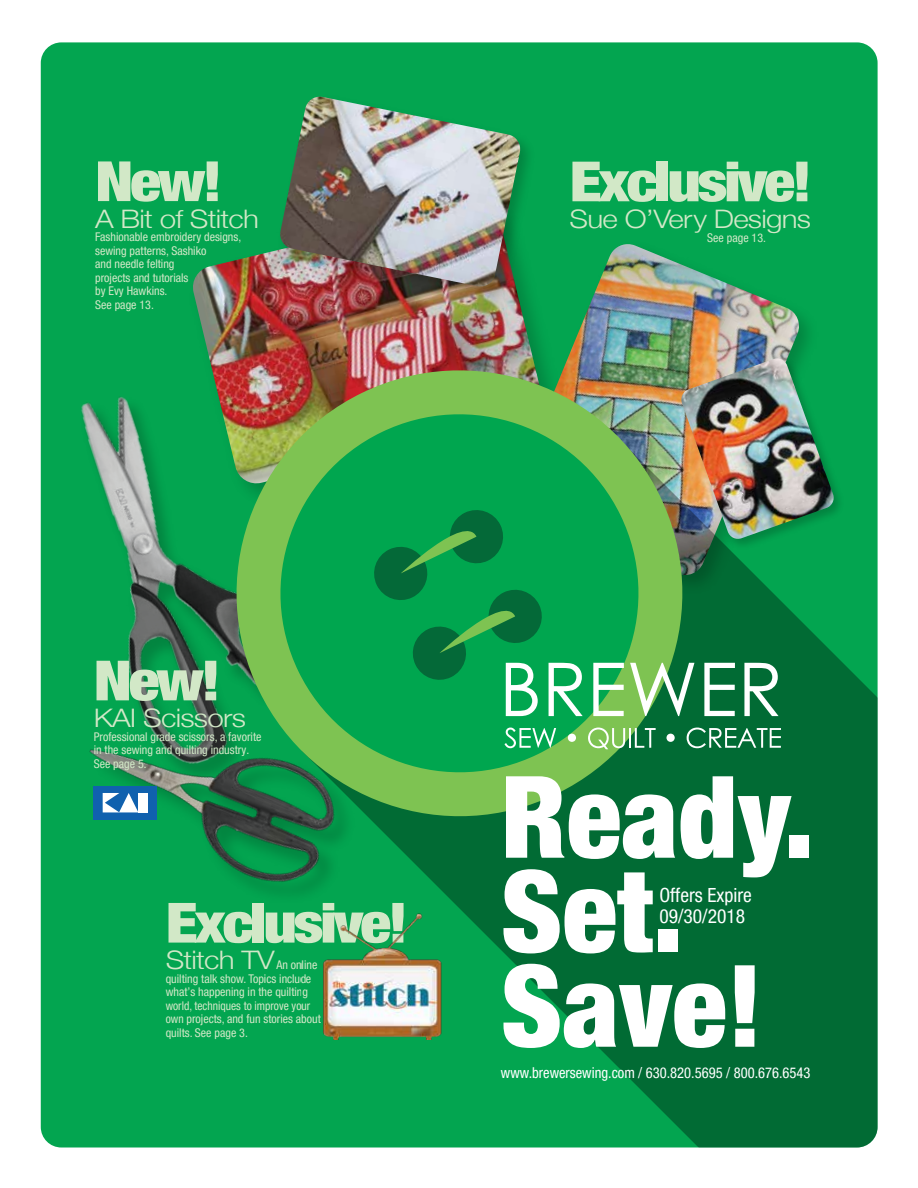
<style>
.page{position:relative;width:918px;height:1188px;background:#fff}
.page>*{position:absolute;margin:0;border:0;box-sizing:border-box;transform-origin:0 0}
.t1{font:900 condensed 114px/94.5px "Helvetica Neue";color:#fff}
.t2{font:900 condensed 55.5px "Helvetica Neue";letter-spacing:-.05em;color:#d2e8c7;scale:1.16 1}
.t3{font:300 25.5px "Helvetica Neue";letter-spacing:-.025em;color:#d2e8c7;scale:1.16 1}
.t4{font:condensed 19.5px/21px "Helvetica Neue LT Pro";color:#fff}
.t5{font:condensed 15px "Helvetica Neue LT Pro";color:#fff}
.t6{font:condensed 12px/13.5px "Helvetica Neue LT Pro";color:#d2e8c7}
.s1{font-family:"Helvetica Neue";font-weight:300}
.s2{font-family:"Helvetica Neue LT Pro";font-weight:400;font-stretch:condensed;font-size:12px}
</style>
<div class="page">
<div style="left:41px;top:42px;width:837px;height:1106px;background:#03a550;border-radius:21px"></div>
<img style="left:40px;top:342px;width:165px;height:459px">
<img style="left:62px;top:342px;width:143px;height:247px">
<img style="left:191px;top:271px;width:14px;height:215px">
<img style="left:201px;top:42px;width:368px;height:309px">
<img style="left:279px;top:97px;width:243px;height:191px">
<img style="left:466px;top:200px;width:412px;height:236px">
<img style="left:513px;top:244px;width:289px;height:103px">
<img style="left:714px;top:347px;width:147px;height:89px">
<img style="left:714px;top:358px;width:121px;height:78px">
<img style="left:56px;top:666px;width:246px;height:229px">
<div style="left:93px;top:786px;width:64px;height:34px;background:#1061ae"></div>
<svg style="left:103px;top:793px;width:35px;height:19px"></svg>
<div style="left:138px;top:793px;width:10px;height:19px;background:#fff"></div>
<svg style="left:302px;top:436px;width:576px;height:711px;fill:#016b34"></svg>
<img style="left:205px;top:339px;width:509px;height:509px">
<svg style="left:255px;top:389px;width:409px;height:408px"></svg>
<svg style="left:504px;top:728px;width:52px;height:20px"></svg>
<svg style="left:568px;top:734px;width:8px;height:8px"></svg>
<svg style="left:588px;top:728px;width:37px;height:21px"></svg>
<hr style="left:629px;top:728px;width:2px;height:20px;background:#fff">
<svg style="left:635px;top:728px;width:21px;height:20px"></svg>
<svg style="left:666px;top:734px;width:9px;height:8px"></svg>
<svg style="left:687px;top:728px;width:94px;height:20px;background:#49946d"></svg>
<svg style="left:370px;top:506px;width:213px;height:210px"></svg>
<svg style="left:593px;top:663px;width:31px;height:53px"></svg>
<svg style="left:630px;top:663px;width:64px;height:53px;background:#6fb077"></svg>
<svg style="left:704px;top:663px;width:31px;height:53px;background:#68a786"></svg>
<svg style="left:744px;top:663px;width:35px;height:53px;background:#6ba989"></svg>
<h2 class="t2" style="left:95px;top:136px;width:111px">New!</h2>
<h3 class="t3" style="left:95px;top:198px;width:143px">A Bit of Stitch</h3>
<p class="t6" style="left:95px;top:230px;width:148px">Fashionable embroidery designs, sewing patterns, Sashiko<br>and needle felting<br>projects and tutorials<br>by Evy Hawkins.<br>See page 13.</p>
<h2 class="t2" style="left:570px;top:136px;width:210px">Exclusive!</h2>
<h3 class="t3" style="left:570px;top:198px;width:210px">Sue O’Very Designs</h3>
<p class="t6" style="left:707px;top:230px;width:60px">See page 13.</p>
<h2 class="t2" style="left:94px;top:635px;width:111px">New!</h2>
<h3 class="t3" style="left:94px;top:698px;width:133px">KAI Scissors</h3>
<p class="t6" style="left:94px;top:730px;width:169px">Professional grade scissors, a favorite in the sewing and quilting industry.<br>See page 5<span class="s1">.</span></p>
<h2 class="t2" style="left:166px;top:877px;width:210px">Exclusive!</h2>
<h3 class="t3" style="left:166px;top:940px;width:132px">Stitch TV<span class="s2">An online</span></h3>
<p class="t6" style="left:166px;top:972px;width:157px">quilting talk show. Topics include what’s happening in the quilting world, techniques to improve your own projects, and fun stories about quilts. See page 3.</p>
<h1 class="t1" style="left:501px;top:764px;width:314px">Ready.<br>Set.<br>Save!</h1>
<p class="t5" style="left:501px;top:1064px;width:311px">www.brewersewing.com / 630.820.5695 / 800.676.6543</p>
<h3 class="t4" style="left:659px;top:884px;width:94px">Offers Expire<br>09/30/2018</h3>
</div>
